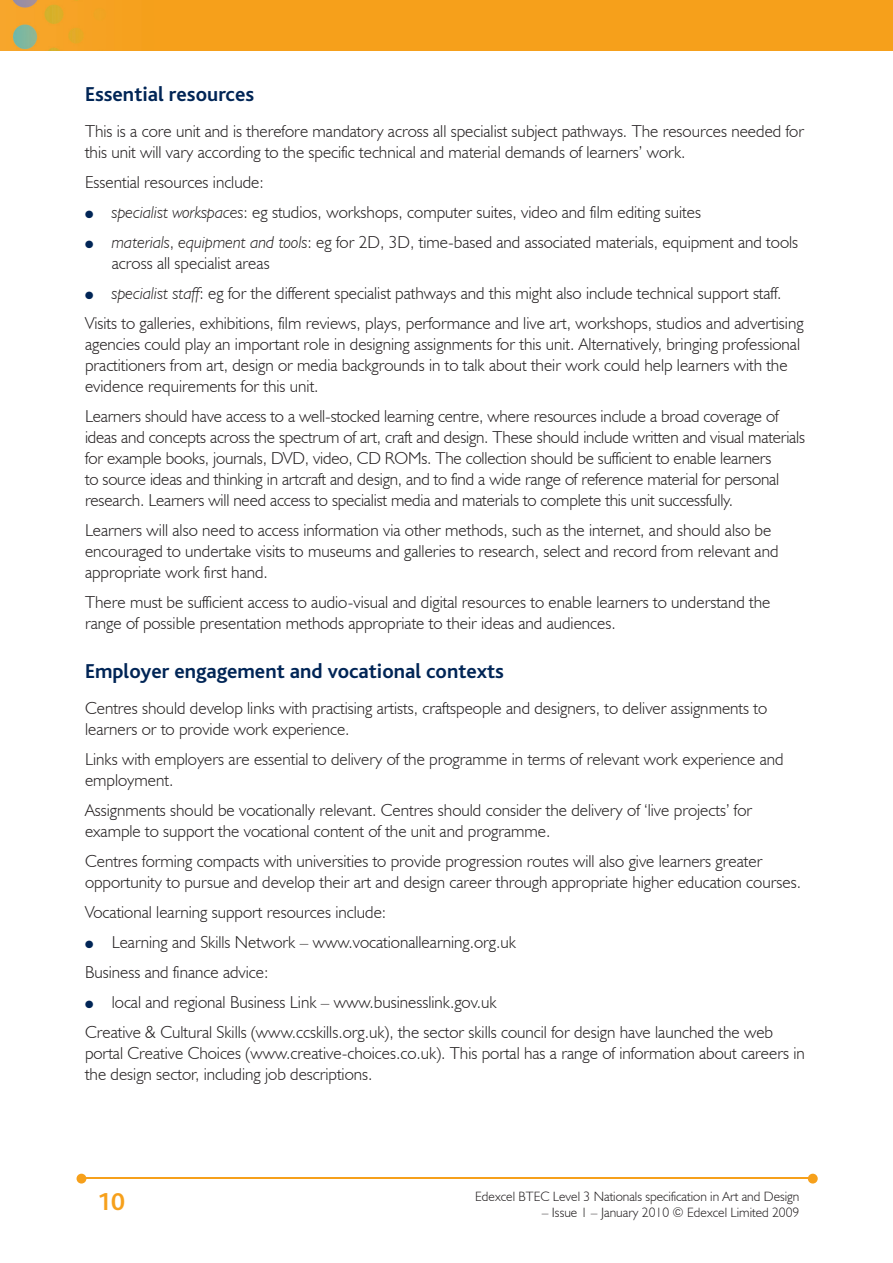
<style>
.page{position:relative;width:893px;height:1263px;background:#fff}
.page>*{position:absolute;margin:0;border:0;box-sizing:border-box;transform-origin:0 0}
.t1{font:700 25.5px "Bliss";color:#f6a01b}
.t2{font:700 21px "Bliss";color:#002556}
.t3{font:300 17.25px/21px "Humanist 521 BT";color:#231f20}
.t4{font:300 13.5px "Humanist 521 BT";color:#231f20}
.t5{font:10.5px "Zapf Dingbats";color:#002556}
.s1{font-style:italic}
</style>
<div class="page">
<img style="left:0;top:0;width:893px;height:51px">
<hr style="left:82px;top:1178px;width:728px;height:1px;background:#f6a01b">
<svg style="left:808px;top:1174px;width:10px;height:9px"></svg>
<svg style="left:77px;top:1174px;width:9px;height:9px"></svg>
<p class="t2" style="left:85px;top:83px;width:171px">Essential resources</p>
<p class="t3" style="left:85px;top:120px;width:720px">This is a core unit and is therefore mandatory across all specialist subject pathways. The resources needed for this unit will vary according to the specific technical and material demands of learners’ work.</p>
<p class="t3" style="left:112px;top:167px;width:688px;line-height:30px;text-indent:-27px">Essential resources include:<br><span class="s1">specialist workspaces</span>: eg studios, workshops, computer suites, video and film editing suites<br><span class="s1">materials</span>, <span class="s1">equipment and tools</span>: eg for 2D, 3D, time-based and associated materials, equipment and tools</p>
<p class="t3" style="left:112px;top:252px;width:159px">across all specialist areas</p>
<p class="t3" style="left:112px;top:282px;width:671px"><span class="s1">specialist staff</span>: eg for the different specialist pathways and this might also include technical support staff.</p>
<p class="t3" style="left:85px;top:312px;width:720px">Visits to galleries, exhibitions, film reviews, plays, performance and live art, workshops, studios and advertising</p>
<p class="t3" style="left:85px;top:333px;width:716px">agencies could play an important role in designing assignments for this unit. Alternatively, bringing professional practitioners from art, design or media backgrounds in to talk about their work could help learners with the evidence requirements for this unit.</p>
<p class="t3" style="left:85px;top:405px;width:721px">Learners should have access to a well-stocked learning centre, where resources include a broad coverage of ideas and concepts across the spectrum of art, craft and design. These should include written and visual materials for example books, journals, DVD, video, CD ROMs. The collection should be sufficient to enable learners<br>to source ideas and thinking in artcraft and design, and to find a wide range of reference material for personal research. Learners will need access to specialist media and materials to complete this unit successfully.</p>
<p class="t3" style="left:85px;top:519px;width:695px">Learners will also need to access information via other methods, such as the internet, and should also be encouraged to undertake visits to museums and galleries to research, select and record from relevant and appropriate work first hand.</p>
<p class="t3" style="left:85px;top:591px;width:687px">There must be sufficient access to audio-visual and digital resources to enable learners to understand the range of possible presentation methods appropriate to their ideas and audiences.</p>
<p class="t2" style="left:85px;top:660px;width:420px">Employer engagement and vocational contexts</p>
<p class="t3" style="left:85px;top:697px;width:684px">Centres should develop links with practising artists, craftspeople and designers, to deliver assignments to learners or to provide work experience.</p>
<p class="t3" style="left:85px;top:748px;width:700px">Links with employers are essential to delivery of the programme in terms of relevant work experience and employment.</p>
<p class="t3" style="left:85px;top:799px;width:669px">Assignments should be vocationally relevant. Centres should consider the delivery of ‘live projects’ for example to support the vocational content of the unit and programme.</p>
<p class="t3" style="left:85px;top:850px;width:717px">Centres forming compacts with universities to provide progression routes will also give learners greater opportunity to pursue and develop their art and design career through appropriate higher education courses.</p>
<p class="t3" style="left:85px;top:901px;width:303px">Vocational learning support resources include:</p>
<p class="t3" style="left:112px;top:931px;width:406px">Learning and Skills Network – www.vocationallearning.org.uk</p>
<p class="t3" style="left:85px;top:961px;width:185px">Business and finance advice:</p>
<p class="t3" style="left:112px;top:991px;width:386px">local and regional Business Link – www.businesslink.gov.uk</p>
<p class="t3" style="left:85px;top:1021px;width:690px">Creative &amp; Cultural Skills (www.ccskills.org.uk), the sector skills council for design have launched the web</p>
<p class="t3" style="left:85px;top:1042px;width:721px">portal Creative Choices (www.creative-choices.co.uk). This portal has a range of information about careers in the design sector, including job descriptions.</p>
<p class="t5" style="left:85px;top:210px;width:10px">●</p>
<p class="t5" style="left:85px;top:240px;width:10px">●</p>
<p class="t5" style="left:85px;top:291px;width:10px">●</p>
<p class="t5" style="left:85px;top:939px;width:10px">●</p>
<p class="t5" style="left:85px;top:999px;width:10px">●</p>
<h1 class="t1" style="left:97px;top:1189px;width:29px">10</h1>
<p class="t4" style="left:475px;top:1188px;width:326px">Edexcel BTEC Level 3 Nationals specification in Art and Design</p>
<p class="t4" style="left:542px;top:1204px;width:259px">– Issue 1 – January 2010 © Edexcel Limited 2009</p>
</div>
